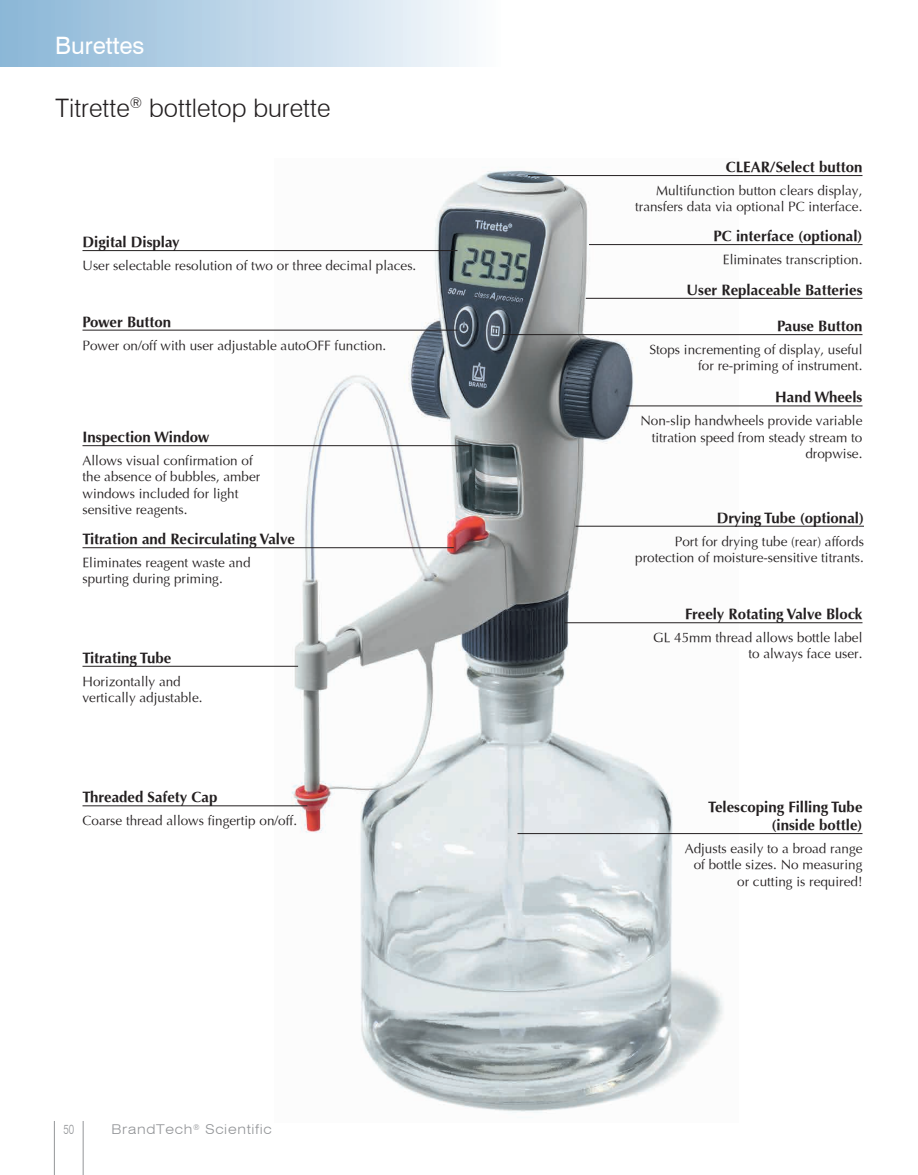
<style>
.page{position:relative;width:918px;height:1175px;background:#fff}
.page>*{position:absolute;margin:0;border:0;box-sizing:border-box;transform-origin:0 0}
.t1{font:300 25.5px "Swiss 721 BT";color:#231f20}
.t2{font:24px "Swiss 721 BT";color:#fff}
.t3{font:700 15px/18px "Optima";color:#231f20;text-align:right}
.t4{font:13.5px/16.2px "Optima";color:#231f20;text-align:right}
.t5{font:300 expanded 13.5px "Swiss 721 BT";letter-spacing:.05em;color:#939598}
.t6{font:300 13.5px "Swiss 721 BT";color:#939598;scale:.75 1}
</style>
<div class="page">
<div style="left:0;top:0;width:500px;height:66px;background:linear-gradient(to right,#88b5d6,#fafbfd)"></div>
<hr style="left:83px;top:1120px;width:1px;height:54px;background:#939598">
<hr style="left:54px;top:1120px;width:1px;height:54px;background:#939598">
<img style="left:275px;top:170px;width:463px;height:943px">
<hr style="left:528px;top:175px;width:334px;height:1px;background:#231f20">
<hr style="left:82px;top:445px;width:389px;height:1px;background:#231f20">
<hr style="left:82px;top:250px;width:376px;height:1px;background:#231f20">
<hr style="left:589px;top:244px;width:273px;height:1px;background:#231f20">
<hr style="left:626px;top:405px;width:237px;height:1px;background:#231f20">
<hr style="left:82px;top:547px;width:372px;height:1px;background:#231f20">
<hr style="left:518px;top:833px;width:345px;height:1px;background:#231f20">
<hr style="left:82px;top:330px;width:376px;height:1px;background:#231f20">
<hr style="left:82px;top:666px;width:216px;height:1px;background:#231f20">
<hr style="left:82px;top:805px;width:225px;height:1px;background:#231f20">
<hr style="left:586px;top:298px;width:277px;height:1px;background:#231f20">
<hr style="left:502px;top:334px;width:361px;height:1px;background:#231f20">
<hr style="left:565px;top:622px;width:297px;height:1px;background:#231f20">
<hr style="left:576px;top:526px;width:288px;height:1px;background:#231f20">
<h2 class="t2" style="left:55px;top:31px;width:91px">Burettes</h2>
<h1 class="t1" style="left:56px;top:92px;width:277px">Titrette<sup>®</sup> bottletop burette</h1>
<p class="t3" style="left:82px;top:233px;width:99px">Digital Display</p>
<p class="t4" style="left:82px;top:258px;width:335px">User selectable resolution of two or three decimal places.</p>
<p class="t3" style="left:82px;top:313px;width:90px">Power Button</p>
<p class="t4" style="left:82px;top:337px;width:305px">Power on/off with user adjustable autoOFF function.</p>
<p class="t3" style="left:82px;top:428px;width:128px">Inspection Window</p>
<p class="t4" style="left:82px;top:453px;width:179px;text-align:left">Allows visual confirmation of the absence of bubbles, amber windows included for light sensitive reagents.</p>
<p class="t3" style="left:82px;top:530px;width:214px">Titration and Recirculating Valve</p>
<p class="t4" style="left:82px;top:555px;width:170px;text-align:left">Eliminates reagent waste and spurting during priming.</p>
<p class="t3" style="left:82px;top:649px;width:90px">Titrating Tube</p>
<p class="t4" style="left:82px;top:673px;width:122px;text-align:left">Horizontally and vertically adjustable.</p>
<p class="t3" style="left:82px;top:788px;width:136px">Threaded Safety Cap</p>
<p class="t4" style="left:82px;top:813px;width:216px">Coarse thread allows fingertip on/off.</p>
<p class="t6" style="left:63px;top:1121px;width:16px">50</p>
<p class="t5" style="left:111px;top:1121px;width:162px">BrandTech<sup>®</sup> Scientific</p>
<p class="t3" style="left:726px;top:158px;width:138px">CLEAR/Select button</p>
<p class="t4" style="left:635px;top:183px;width:229px">Multifunction button clears display, transfers data via optional PC interface.</p>
<p class="t3" style="left:714px;top:227px;width:150px">PC interface (optional)</p>
<p class="t4" style="left:723px;top:252px;width:141px">Eliminates transcription.</p>
<p class="t3" style="left:687px;top:281px;width:177px">User Replaceable Batteries</p>
<p class="t3" style="left:777px;top:317px;width:87px">Pause Button</p>
<p class="t4" style="left:649px;top:342px;width:215px">Stops incrementing of display, useful for re-priming of instrument.</p>
<p class="t3" style="left:775px;top:388px;width:89px">Hand Wheels</p>
<p class="t4" style="left:640px;top:413px;width:224px">Non-slip handwheels provide variable titration speed from steady stream to dropwise.</p>
<p class="t3" style="left:717px;top:509px;width:149px">Drying Tube (optional)</p>
<p class="t4" style="left:635px;top:533px;width:230px">Port for drying tube (rear) affords protection of moisture-sensitive titrants.</p>
<p class="t3" style="left:685px;top:605px;width:179px">Freely Rotating Valve Block</p>
<p class="t4" style="left:653px;top:630px;width:211px">GL 45mm thread allows bottle label to always face user.</p>
<p class="t3" style="left:708px;top:798px;width:156px">Telescoping Filling Tube (inside bottle)</p>
<p class="t4" style="left:685px;top:840px;width:179px">Adjusts easily to a broad range of bottle sizes. No measuring or cutting is required!</p>
</div>
